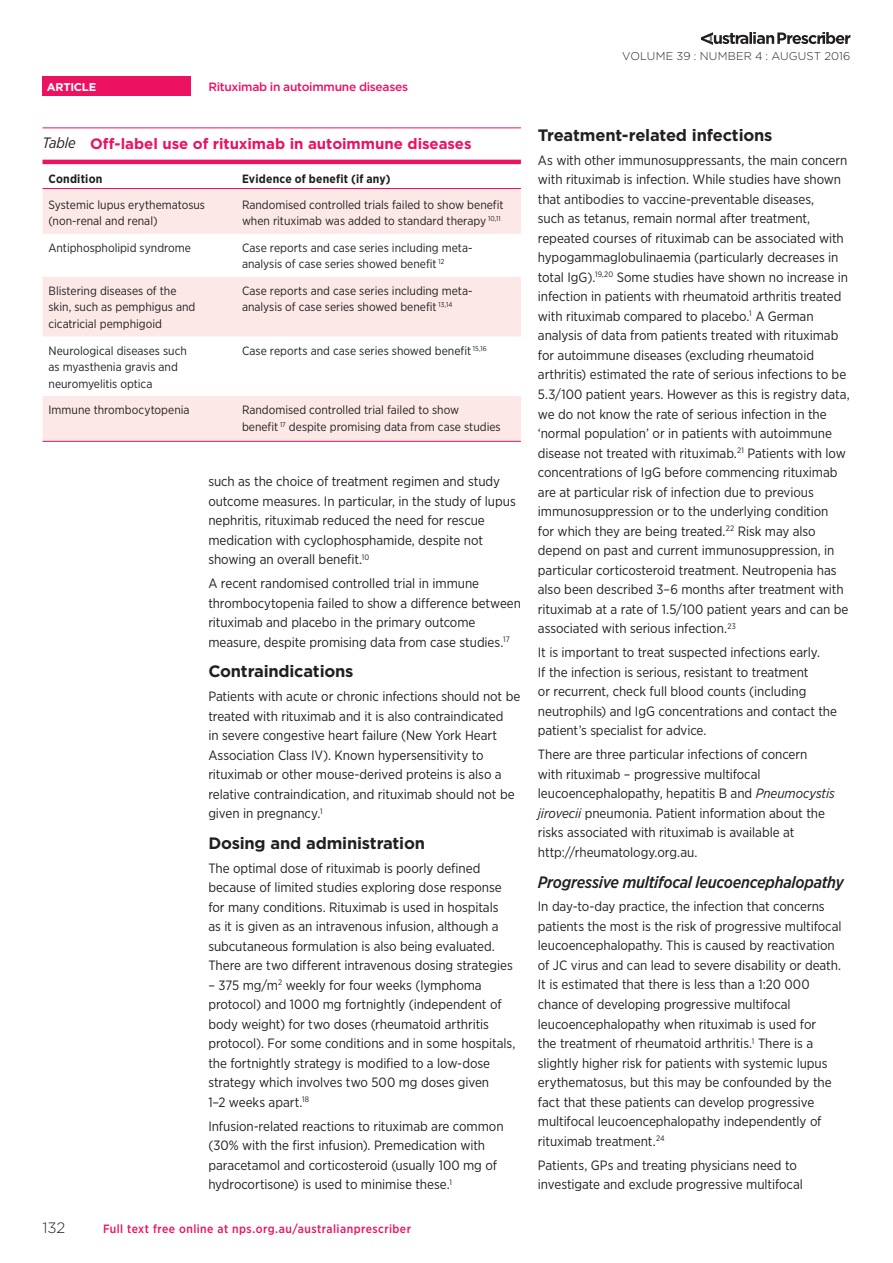
<style>
.page{position:relative;width:893px;height:1263px;background:#fff}
.page>*{position:absolute;margin:0;border:0;box-sizing:border-box;transform-origin:0 0}
.Subheading_Level_1{font:700 16.5px "Gotham";letter-spacing:-.015em;color:#231f20}
.Subheading_Level_2{font:italic 500 16.5px "Gotham Narrow";letter-spacing:-.015em;color:#231f20}
.Table_Fig_Header{font:700 15px "Gotham";letter-spacing:-.005em;color:#ec1161}
.t1{font:300 15px "Gotham";color:#231f20}
.Body_Text{font:13.5px/19.5px "Gotham Narrow";letter-spacing:-.005em;color:#231f20}
.Table_Fig_Text{font:12px/16.5px "Gotham Narrow";color:#231f20}
.t2{font:500 12px "Gotham Narrow";letter-spacing:.035em;color:#ec1161}
.Table_Fig_Column_Hea{font:700 12px "Gotham Narrow";letter-spacing:.02em;color:#231f20}
.Series_Turnover_Head{font:500 12px "Gotham";letter-spacing:-.025em;color:#ec1161}
.t3{font:300 11.25px "Gotham";letter-spacing:.02em;color:#231f20}
.t4{font:700 11.25px "Gotham";letter-spacing:-.02em;color:#fff}
.s1{font-family:"Gotham Narrow";font-weight:400;font-style:italic;color:#231f20}
.s2{font-style:italic}
</style>
<div class="page">
<div style="left:43px;top:77px;width:148px;height:19px;background:#ec1161"></div>
<svg style="left:701px;top:32px;width:149px;height:13px"></svg>
<svg style="left:43px;top:189px;width:478px;height:252px;fill:#fde8e8"></svg>
<hr style="left:43px;top:128px;width:193px;height:1px;background:#ec1161">
<hr style="left:236px;top:128px;width:285px;height:1px;background:#ec1161">
<hr style="left:43px;top:188px;width:193px;height:1px;background:#ec1161">
<hr style="left:236px;top:188px;width:285px;height:1px;background:#ec1161">
<hr style="left:43px;top:160px;width:193px;height:4px;background:#ec1161">
<hr style="left:236px;top:160px;width:285px;height:4px;background:#ec1161">
<hr style="left:43px;top:441px;width:193px;height:1px;background:#ec1161">
<hr style="left:236px;top:441px;width:285px;height:1px;background:#ec1161">
<p class="t4" style="left:47px;top:79px;width:51px">ARTICLE</p>
<p class="Series_Turnover_Head" style="left:208px;top:79px;width:201px">Rituximab in autoimmune diseases</p>
<p class="Table_Fig_Header" style="left:43px;top:134px;width:430px"><span class="s1">Table</span> Off-label use of rituximab in autoimmune diseases</p>
<p class="Table_Fig_Column_Hea" style="left:49px;top:171px;width:55px">Condition</p>
<p class="Table_Fig_Column_Hea" style="left:242px;top:171px;width:150px">Evidence of benefit (if any)</p>
<p class="Table_Fig_Text" style="left:49px;top:196px;width:158px">Systemic lupus erythematosus (non-renal and renal)</p>
<p class="Table_Fig_Text" style="left:242px;top:196px;width:263px">Randomised controlled trials failed to show benefit when rituximab was added to standard therapy <sup>10,11</sup></p>
<p class="Table_Fig_Text" style="left:49px;top:239px;width:144px">Antiphospholipid syndrome</p>
<p class="Table_Fig_Text" style="left:242px;top:239px;width:232px">Case reports and case series including meta&shy;analysis of case series showed benefit <sup>12</sup></p>
<p class="Table_Fig_Text" style="left:49px;top:282px;width:148px">Blistering diseases of the skin, such as pemphigus and cicatricial pemphigoid</p>
<p class="Table_Fig_Text" style="left:242px;top:282px;width:232px">Case reports and case series including meta&shy;analysis of case series showed benefit <sup>13,14</sup></p>
<p class="Table_Fig_Text" style="left:49px;top:342px;width:140px">Neurological diseases such as myasthenia gravis and neuromyelitis optica</p>
<p class="Table_Fig_Text" style="left:242px;top:342px;width:246px">Case reports and case series showed benefit <sup>15,16</sup></p>
<p class="Table_Fig_Text" style="left:49px;top:401px;width:143px">Immune thrombocytopenia</p>
<p class="Table_Fig_Text" style="left:242px;top:401px;width:260px">Randomised controlled trial failed to show<br>benefit <sup>17</sup> despite promising data from case studies</p>
<p class="t1" style="left:43px;top:1218px;width:24px">132</p>
<p class="Body_Text" style="left:208px;top:472px;width:309px">such as the choice of treatment regimen and study outcome measures. In particular, in the study of lupus nephritis, rituximab reduced the need for rescue medication with cyclophosphamide, despite not showing an overall benefit.<sup>10</sup></p>
<p class="Body_Text" style="left:208px;top:573px;width:314px">A recent randomised controlled trial in immune thrombocytopenia failed to show a difference between rituximab and placebo in the primary outcome measure, despite promising data from case studies.<sup>17</sup></p>
<p class="Subheading_Level_1" style="left:208px;top:661px;width:147px">Contraindications</p>
<p class="Body_Text" style="left:208px;top:686px;width:313px">Patients with acute or chronic infections should not be treated with rituximab and it is also contraindicated<br>in severe congestive heart failure (New York Heart Association Class IV). Known hypersensitivity to rituximab or other mouse-derived proteins is also a relative contraindication, and rituximab should not be given in pregnancy.<sup>1</sup></p>
<p class="Subheading_Level_1" style="left:208px;top:832px;width:218px">Dosing and administration</p>
<p class="Body_Text" style="left:208px;top:858px;width:306px">The optimal dose of rituximab is poorly defined because of limited studies exploring dose response for many conditions. Rituximab is used in hospitals as it is given as an intravenous infusion, although a subcutaneous formulation is also being evaluated.<br>There are two different intravenous dosing strategies</p>
<p class="Body_Text" style="left:208px;top:975px;width:309px">– 375 mg/m<sup>2</sup> weekly for four weeks (lymphoma protocol) and 1000 mg fortnightly (independent of body weight) for two doses (rheumatoid arthritis protocol). For some conditions and in some hospitals, the fortnightly strategy is modified to a low-dose strategy which involves two 500 mg doses given<br>1–2 weeks apart.<sup>18</sup></p>
<p class="Body_Text" style="left:208px;top:1116px;width:297px">Infusion-related reactions to rituximab are common (30% with the first infusion). Premedication with paracetamol and corticosteroid (usually 100 mg of hydrocortisone) is used to minimise these.<sup>1</sup></p>
<p class="t2" style="left:103px;top:1221px;width:309px">Full text free online at nps.org.au/australianprescriber</p>
<p class="t3" style="left:622px;top:48px;width:230px">VOLUME 39 : NUMBER 4 : AUGUST 2016</p>
<p class="Subheading_Level_1" style="left:538px;top:124px;width:236px">Treatment-related infections</p>
<p class="Body_Text" style="left:538px;top:150px;width:313px">As with other immunosuppressants, the main concern with rituximab is infection. While studies have shown that antibodies to vaccine-preventable diseases,<br>such as tetanus, remain normal after treatment, repeated courses of rituximab can be associated with hypogammaglobulinaemia (particularly decreases in total IgG).<sup>19,20</sup> Some studies have shown no increase in infection in patients with rheumatoid arthritis treated with rituximab compared to placebo.<sup>1</sup> A German analysis of data from patients treated with rituximab for autoimmune diseases (excluding rheumatoid arthritis) estimated the rate of serious infections to be 5.3/100 patient years. However as this is registry data, we do not know the rate of serious infection in the ‘normal population’ or in patients with autoimmune disease not treated with rituximab.<sup>21</sup> Patients with low concentrations of IgG before commencing rituximab are at particular risk of infection due to previous immunosuppression or to the underlying condition<br>for which they are being treated.<sup>22</sup> Risk may also depend on past and current immunosuppression, in particular corticosteroid treatment. Neutropenia has also been described 3–6 months after treatment with rituximab at a rate of 1.5/100 patient years and can be associated with serious infection.<sup>23</sup></p>
<p class="Body_Text" style="left:538px;top:642px;width:301px">It is important to treat suspected infections early.<br>If the infection is serious, resistant to treatment<br>or recurrent, check full blood counts (including neutrophils) and IgG concentrations and contact the patient’s specialist for advice.</p>
<p class="Body_Text" style="left:538px;top:744px;width:298px">There are three particular infections of concern with rituximab – progressive multifocal leucoencephalopathy, hepatitis B and <span class="s2">Pneumocystis jirovecii</span> pneumonia. Patient information about the risks associated with rituximab is available at http://rheumatology.org.au.</p>
<p class="Subheading_Level_2" style="left:538px;top:871px;width:308px">Progressive multifocal leucoencephalopathy</p>
<p class="Body_Text" style="left:538px;top:896px;width:305px">In day-to-day practice, the infection that concerns patients the most is the risk of progressive multifocal leucoencephalopathy. This is caused by reactivation of JC virus and can lead to severe disability or death.<br>It is estimated that there is less than a 1:20 000 chance of developing progressive multifocal leucoencephalopathy when rituximab is used for<br>the treatment of rheumatoid arthritis.<sup>1</sup> There is a slightly higher risk for patients with systemic lupus erythematosus, but this may be confounded by the fact that these patients can develop progressive multifocal leucoencephalopathy independently of rituximab treatment.<sup>24</sup></p>
<p class="Body_Text" style="left:538px;top:1155px;width:266px">Patients, GPs and treating physicians need to investigate and exclude progressive multifocal</p>
</div>
